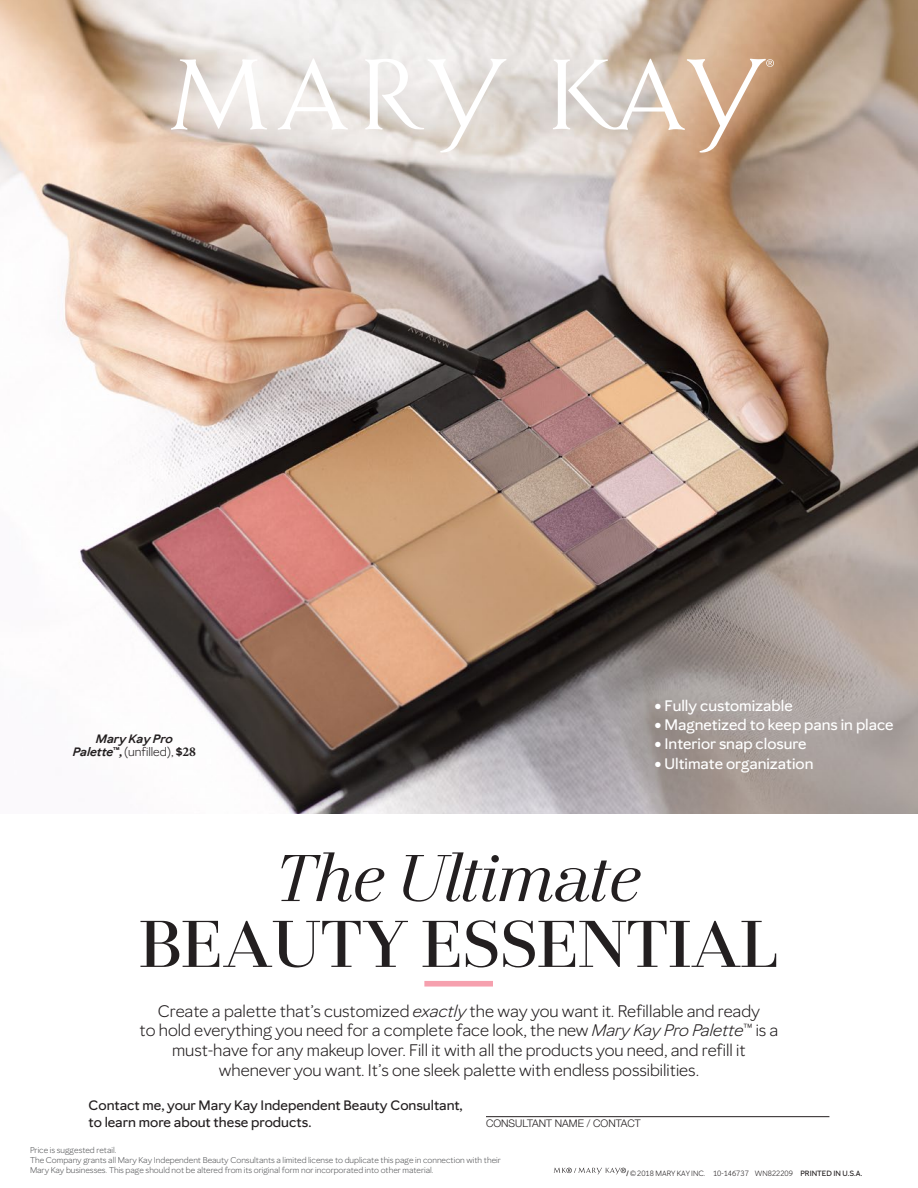
<style>
.page{position:relative;width:918px;height:1188px;background:#fff}
.page>*{position:absolute;margin:0;border:0;box-sizing:border-box;transform-origin:0 0}
._13_Cutlines{font:500 64.95px "Mary Kay Serif 040";letter-spacing:-.01em;color:#231f20}
._13_Cutlines-2{font:italic 64.95px "Mary Kay Serif 040";letter-spacing:-.01em;color:#231f20}
.t1{font:16.5px/19.8px "Mary Kay Sans";color:#231f20;text-align:center}
.Product_Availibility{font:500 15px "Mary Kay Sans";color:#fff}
.t2{font:500 13.5px/16.2px "Mary Kay Sans";color:#231f20}
.MUA_PRODUCT_LISTING{font:italic 600 12px/13.8px "Mary Kay Sans";letter-spacing:-.005em;color:#231f20;text-align:center}
.t3{font:300 10.5px "Helvetica Neue LT Std";color:#231f20}
.t4{font:8.25px/9.9px "Mary Kay Sans";color:#58595b}
.t5{font:7.5px "Mary Kay Sans";color:#231f20}
.s1{font-style:normal}
.s2{font-weight:400;font-style:normal}
.s3{font-family:"Minion Pro";font-weight:700;font-style:normal;font-size:13.5px}
.s4{font-style:italic}
.s5{font-family:"Helvetica Neue LT Std";font-weight:500;font-stretch:condensed}
.s6{font-weight:500}
</style>
<div class="page">
<img style="left:0;top:0;width:918px;height:814px">
<div style="left:424px;top:981px;width:69px;height:6px;background:#f6a0ae"></div>
<svg style="left:171px;top:59px;width:97px;height:71px"></svg>
<svg style="left:277px;top:58px;width:71px;height:72px"></svg>
<svg style="left:365px;top:59px;width:142px;height:94px"></svg>
<svg style="left:553px;top:58px;width:221px;height:95px;background:#d6c1b0"></svg>
<svg style="left:554px;top:1168px;width:72px;height:6px"></svg>
<hr style="left:486px;top:1116px;width:343px;height:1px;background:#231f20">
<p class="MUA_PRODUCT_LISTING" style="left:73px;top:731px;width:125px">Mary Kay Pro<br>Palette<span class="s1">™</span>,<span class="s2">(unfilled),</span> <span class="s1">$</span><span class="s3">28</span></p>
<p class="Product_Availibility" style="left:654px;top:696px;width:140px">• Fully customizable</p>
<p class="Product_Availibility" style="left:654px;top:715px;width:241px">• Magnetized to keep pans in place</p>
<p class="Product_Availibility" style="left:654px;top:735px;width:154px">• Interior snap closure</p>
<p class="Product_Availibility" style="left:654px;top:754px;width:161px">• Ultimate organization</p>
<p class="_13_Cutlines-2" style="left:276px;top:836px;width:368px">The Ultimate</p>
<p class="_13_Cutlines" style="left:140px;top:902px;width:640px">BEAUTY ESSENTIAL</p>
<p class="t1" style="left:140px;top:1001px;width:640px">Create a palette that’s customized <span class="s4">exactly</span> the way you want it. Refillable and ready<br>to hold everything you need for a complete face look, the new <span class="s4">Mary Kay Pro Palette</span>™ is a must-have for any makeup lover. Fill it with all the products you need, and refill it whenever you want. It’s one sleek palette with endless possibilities.</p>
<p class="t2" style="left:89px;top:1097px;width:375px">Contact me, your Mary Kay Independent Beauty Consultant, to learn more about these products.</p>
<p class="t4" style="left:30px;top:1145px;width:88px">Price is suggested retail.</p>
<p class="t4" style="left:30px;top:1155px;width:472px">The Company grants all Mary Kay Independent Beauty Consultants a limited license to duplicate this page in connection with their<br>Mary Kay businesses. This page should not be altered from its original form nor incorporated into other material.</p>
<p class="t3" style="left:486px;top:1116px;width:156px">CONSULTANT NAME / CONTACT</p>
<p class="t5" style="left:627px;top:1169px;width:237px"><span class="s5">/</span> © 2018 MARY KAY INC. 10-146737 WN822209 <span class="s6">PRINTED IN U.S.A.</span></p>
</div>
